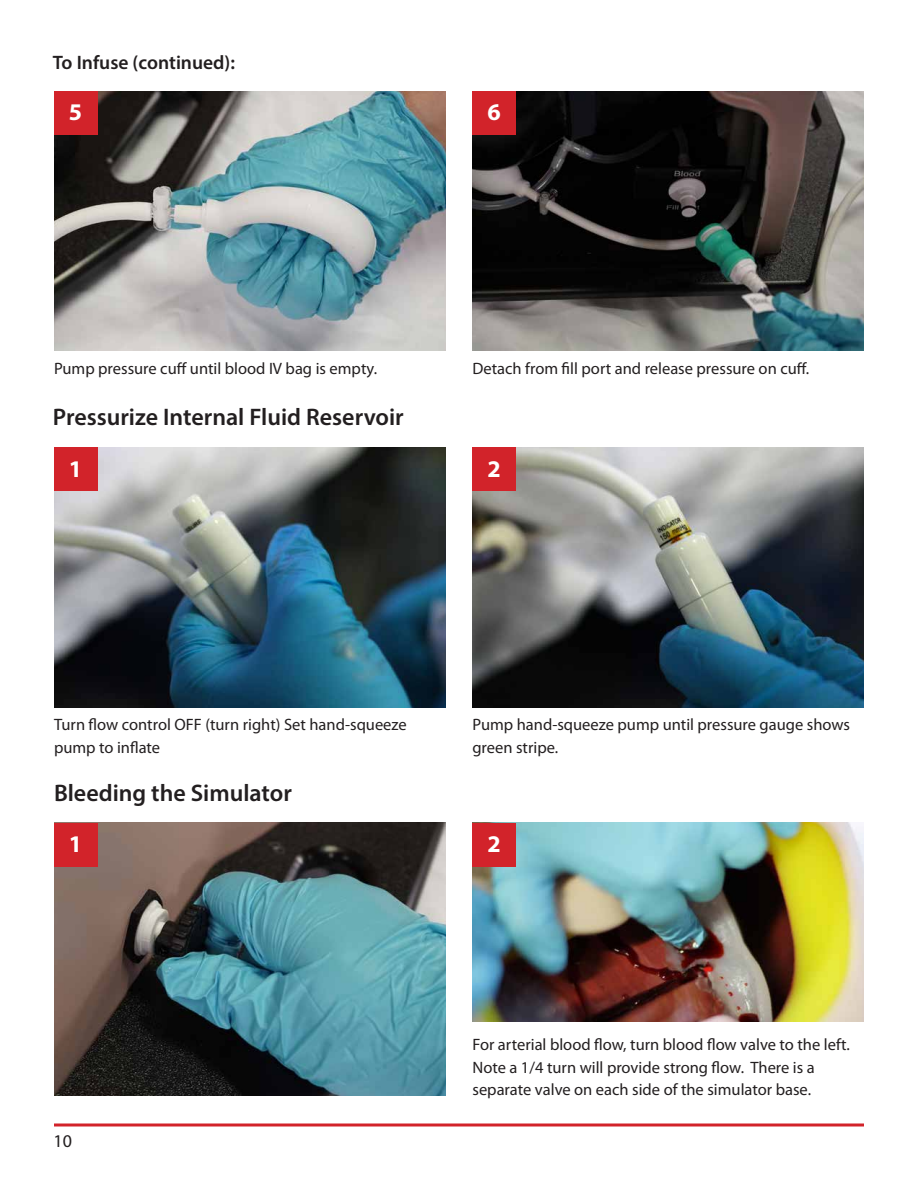
<style>
.page{position:relative;width:918px;height:1188px;background:#fff}
.page>*{position:absolute;margin:0;border:0;box-sizing:border-box;transform-origin:0 0}
.t1{font:600 24px "Myriad Pro";color:#231f20}
.t2{font:700 24px "Myriad Pro";color:#fff}
.t3{font:600 19.5px "Myriad Pro";color:#231f20}
.t4{font:18px "Myriad Pro";color:#231f20}
.t5{font:16.5px/22.5px "Myriad Pro";color:#231f20}
</style>
<div class="page">
<hr style="left:54px;top:1124px;width:810px;height:2px;background:#d2232a">
<img style="left:54px;top:447px;width:392px;height:260px">
<img style="left:472px;top:447px;width:392px;height:260px">
<div style="left:54px;top:447px;width:43px;height:44px;background:#d2232a"></div>
<div style="left:472px;top:447px;width:44px;height:44px;background:#d2232a"></div>
<img style="left:54px;top:91px;width:392px;height:259px">
<img style="left:472px;top:91px;width:392px;height:259px">
<div style="left:54px;top:91px;width:43px;height:43px;background:#d2232a"></div>
<div style="left:472px;top:91px;width:44px;height:43px;background:#d2232a"></div>
<img style="left:54px;top:823px;width:392px;height:273px">
<div style="left:54px;top:823px;width:43px;height:43px;background:#d2232a"></div>
<img style="left:472px;top:823px;width:392px;height:199px">
<div style="left:472px;top:823px;width:44px;height:43px;background:#d2232a"></div>
<p class="t3" style="left:53px;top:50px;width:184px">To Infuse (continued):</p>
<h1 class="t2" style="left:69px;top:97px;width:15px">5</h1>
<h1 class="t2" style="left:487px;top:97px;width:15px">6</h1>
<p class="t5" style="left:54px;top:357px;width:325px">Pump pressure cuff until blood IV bag is empty.</p>
<p class="t5" style="left:473px;top:357px;width:338px">Detach from fill port and release pressure on cuff.</p>
<h1 class="t1" style="left:53px;top:402px;width:352px">Pressurize Internal Fluid Reservoir</h1>
<h1 class="t2" style="left:69px;top:453px;width:15px">1</h1>
<h1 class="t2" style="left:487px;top:453px;width:15px">2</h1>
<p class="t5" style="left:54px;top:713px;width:354px">Turn flow control OFF (turn right) Set hand-squeeze pump to inflate</p>
<p class="t5" style="left:473px;top:713px;width:379px">Pump hand-squeeze pump until pressure gauge shows green stripe.</p>
<h1 class="t1" style="left:54px;top:778px;width:239px">Bleeding the Simulator</h1>
<h1 class="t2" style="left:69px;top:829px;width:15px">1</h1>
<h1 class="t2" style="left:487px;top:829px;width:15px">2</h1>
<p class="t4" style="left:54px;top:1130px;width:20px">10</p>
<p class="t5" style="left:472px;top:1033px;width:379px">For arterial blood flow, turn blood flow valve to the left.<br>Note a 1/4 turn will provide strong flow. There is a separate valve on each side of the simulator base.</p>
</div>
